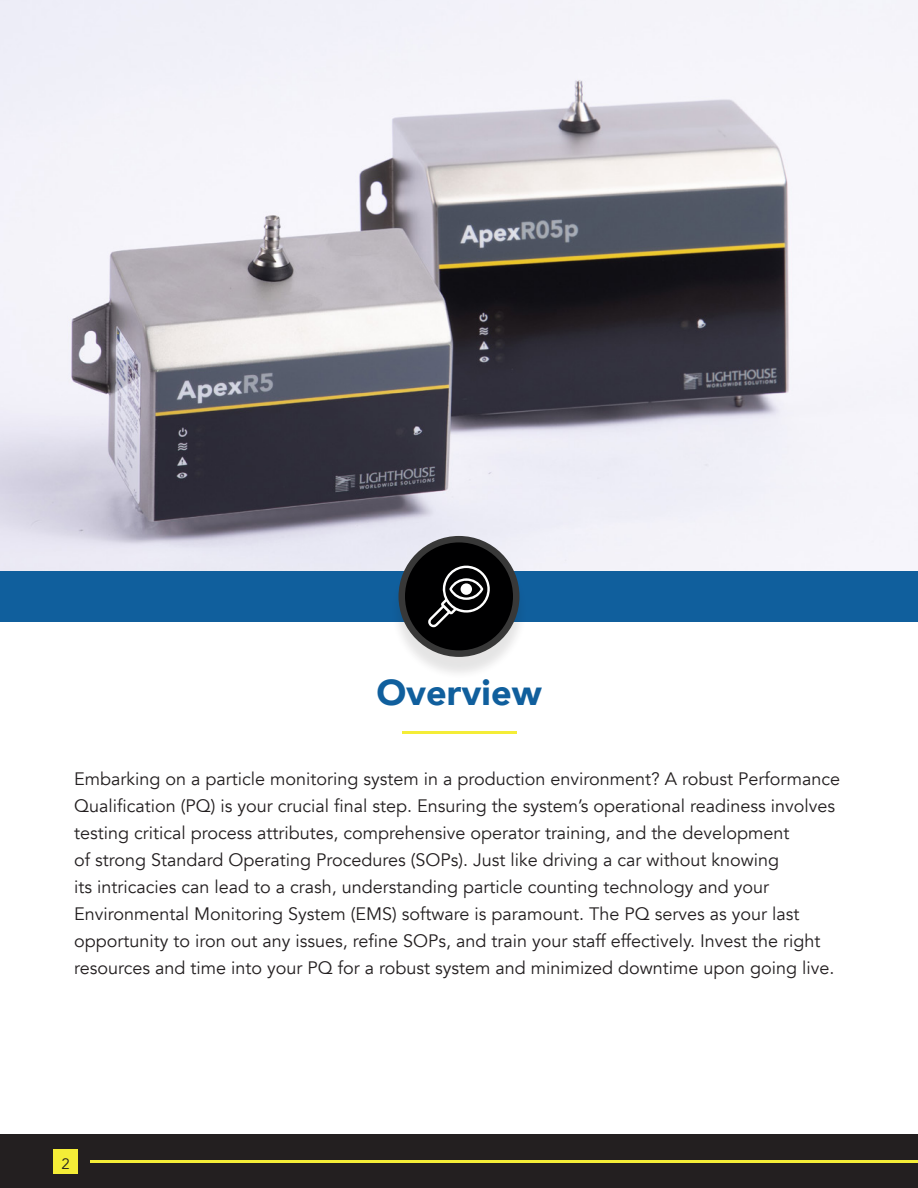
<style>
.page{position:relative;width:918px;height:1188px;background:#fff}
.page>*{position:absolute;margin:0;border:0;box-sizing:border-box;transform-origin:0 0}
.t1{font:900 36px "Avenir";color:#105f9d}
.t2{font:18px/27px "Avenir";color:#231f20}
.t3{font:15px "Avenir";color:#231f20}
</style>
<div class="page">
<img style="left:0;top:0;width:918px;height:571px">
<div style="left:0;top:571px;width:918px;height:51px;background:#105f9d"></div>
<div style="left:390px;top:543px;width:137px;height:137px;background:#231f20;opacity:.12"></div>
<div style="left:399px;top:536px;width:120px;height:121px;background:#383838;border-radius:50%"></div>
<div style="left:405px;top:542px;width:108px;height:108px;background:#000001;border-radius:50%"></div>
<svg style="left:428px;top:566px;width:62px;height:61px"></svg>
<div style="left:461px;top:583px;width:11px;height:12px;background:#fff;border-radius:50%"></div>
<div style="left:0;top:1134px;width:918px;height:54px;background:#231f20"></div>
<hr style="left:90px;top:1160px;width:828px;height:2px;background:#f4ed37">
<div style="left:53px;top:1149px;width:25px;height:25px;background:#f4ed37"></div>
<hr style="left:402px;top:732px;width:114px;height:2px;background:#f4ed37">
<h1 class="t1" style="left:376px;top:677px;width:167px">Overview</h1>
<p class="t2" style="left:74px;top:767px;width:767px">Embarking on a particle monitoring system in a production environment? A robust Performance Qualification (PQ) is your crucial final step. Ensuring the system’s operational readiness involves testing critical process attributes, comprehensive operator training, and the development<br>of strong Standard Operating Procedures (SOPs). Just like driving a car without knowing<br>its intricacies can lead to a crash, understanding particle counting technology and your Environmental Monitoring System (EMS) software is paramount. The PQ serves as your last opportunity to iron out any issues, refine SOPs, and train your staff effectively. Invest the right resources and time into your PQ for a robust system and minimized downtime upon going live.</p>
<p class="t3" style="left:61px;top:1157px;width:10px">2</p>
</div>
